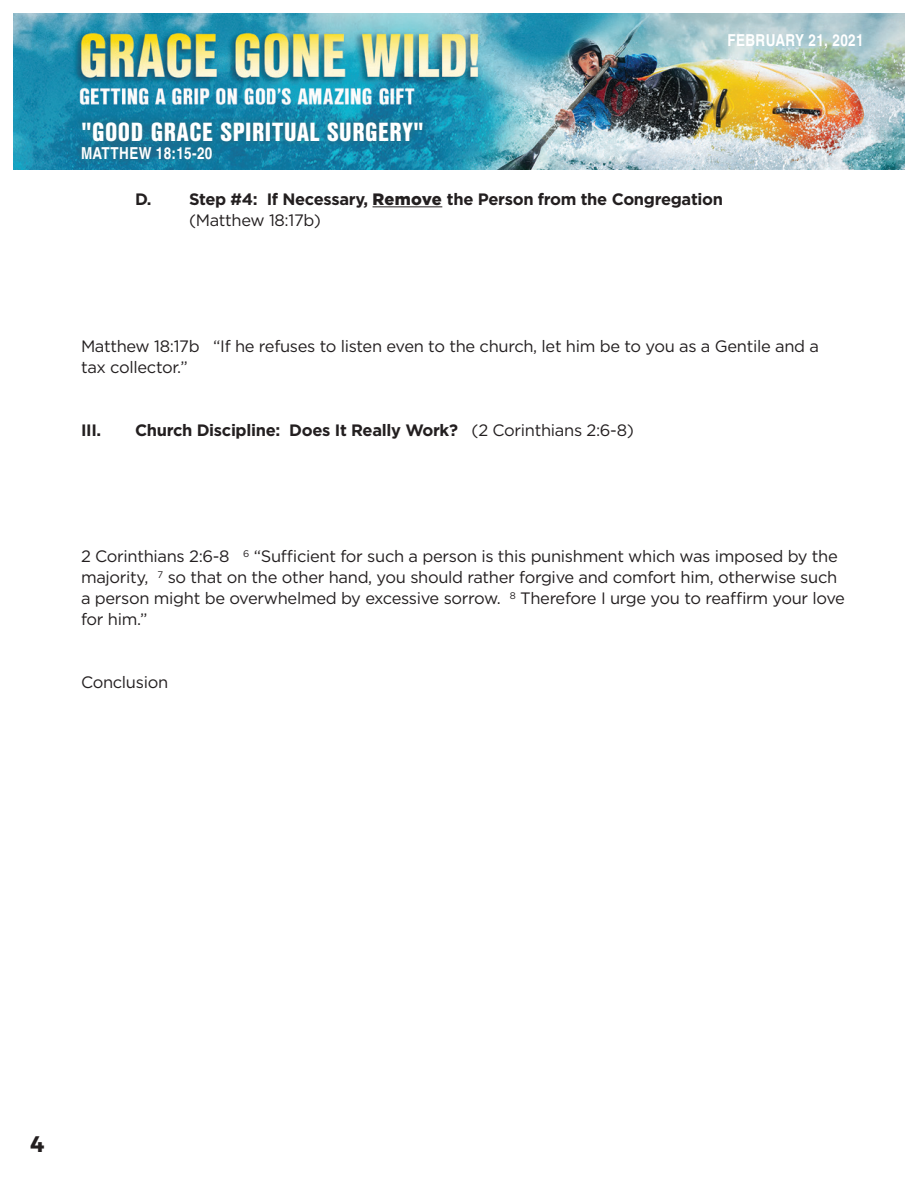
<style>
.page{position:relative;width:918px;height:1188px;background:#fff}
.page>*{position:absolute;margin:0;border:0;box-sizing:border-box;transform-origin:0 0}
.t1{font:900 25.5px "Nimbus San Con L";letter-spacing:.02em;color:#fff}
.t2{font:700 22.5px "Montserrat";color:#231f20}
.t3{font:16.5px/21px "Gotham";letter-spacing:-.02em;color:#231f20}
.t4{font:700 16.5px "Gotham";letter-spacing:-.02em;color:#231f20}
.t5{font:700 16.5px "Nimbus San Con L";letter-spacing:.02em;color:#fff}
.s1{font-weight:900}
.s2{font-weight:400}
</style>
<div class="page">
<hr style="left:373px;top:206px;width:69px;height:1px;background:#231f20">
<img style="left:14px;top:14px;width:890px;height:156px">
<div style="left:74px;top:115px;width:357px;height:52px;background:#386065;opacity:.75"></div>
<p class="t1" style="left:81px;top:113px;width:344px">"GOOD GRACE SPIRITUAL SURGERY"</p>
<p class="t5" style="left:81px;top:141px;width:133px">MATTHEW 18:15-20</p>
<p class="t5" style="left:728px;top:28px;width:137px">FEBRUARY 21, 2021</p>
<p class="t4" style="left:135px;top:188px;width:590px">D. Step #4: If Necessary, <span class="s1">Remove</span> the Person from the Congregation</p>
<p class="t3" style="left:189px;top:210px;width:133px">(Matthew 18:17b)</p>
<p class="t3" style="left:81px;top:336px;width:739px">Matthew 18:17b “If he refuses to listen even to the church, let him be to you as a Gentile and a tax collector.”</p>
<p class="t4" style="left:81px;top:419px;width:22px">III.</p>
<p class="t4" style="left:135px;top:419px;width:500px">Church Discipline: Does It Really Work? <span class="s2">(2 Corinthians 2:6-8)</span></p>
<p class="t3" style="left:81px;top:546px;width:766px">2 Corinthians 2:6-8 <sup>6</sup> “Sufficient for such a person is this punishment which was imposed by the majority, <sup>7</sup> so that on the other hand, you should rather forgive and comfort him, otherwise such a person might be overwhelmed by excessive sorrow. <sup>8</sup> Therefore I urge you to reaffirm your love for him.”</p>
<p class="t3" style="left:81px;top:672px;width:89px">Conclusion</p>
<p class="t2" style="left:30px;top:1130px;width:16px">4</p>
</div>
